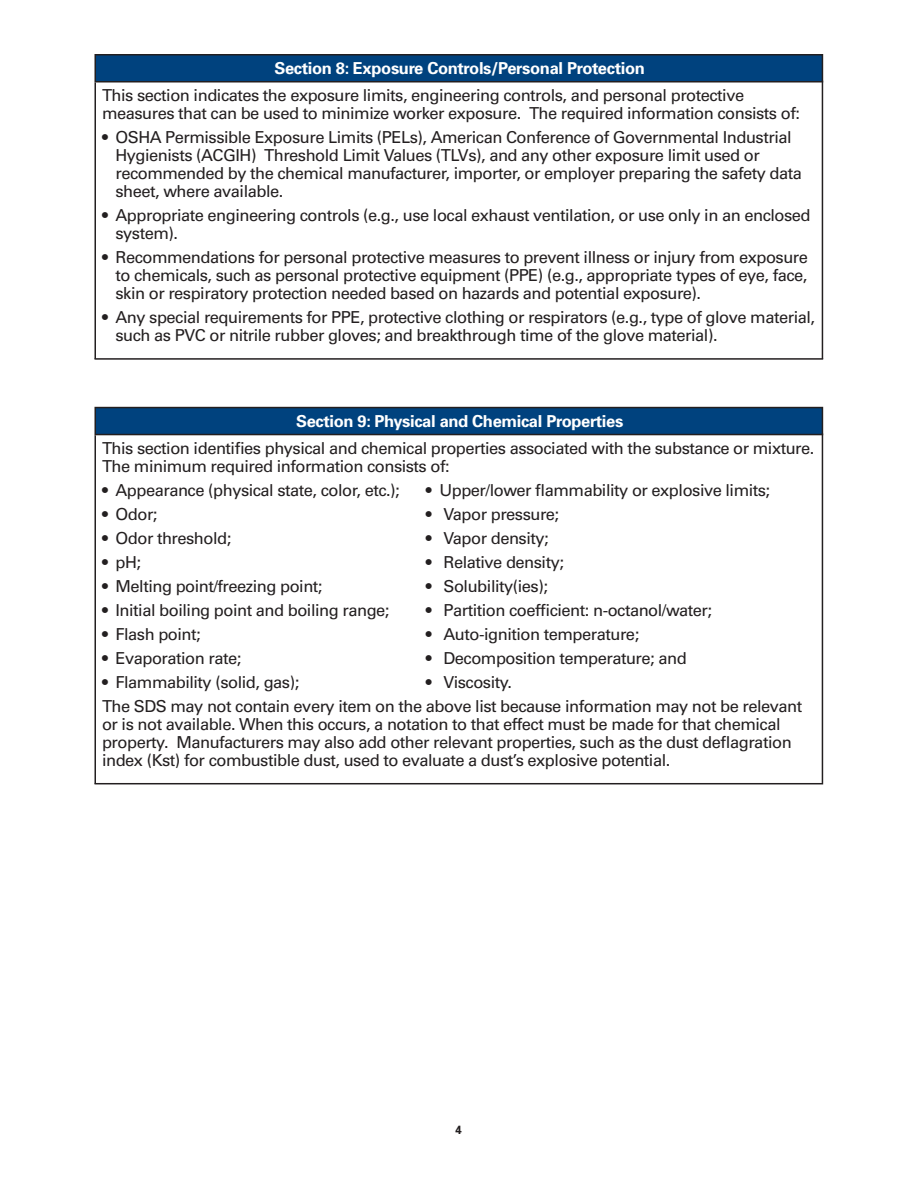
<style>
.page{position:relative;width:918px;height:1188px;background:#fff}
.page>*{position:absolute;margin:0;border:0;box-sizing:border-box;transform-origin:0 0}
.t1{font:16.5px/18px "Univers";letter-spacing:-.03em;color:#231f20}
.t2{font:700 16.5px "Univers";letter-spacing:-.02em;color:#fff}
.t3{font:700 12px "Univers";color:#231f20}
</style>
<div class="page">
<div style="left:95px;top:55px;width:727px;height:27px;background:#00427e"></div>
<div style="left:94px;top:54px;width:729px;height:28px;border:2px solid #231f20"></div>
<hr style="left:94px;top:82px;width:2px;height:277px;background:#231f20">
<hr style="left:822px;top:81px;width:1px;height:278px;background:#231f20">
<hr style="left:94px;top:358px;width:729px;height:2px;background:#231f20">
<div style="left:95px;top:408px;width:727px;height:27px;background:#00427e"></div>
<div style="left:94px;top:407px;width:729px;height:28px;border:2px solid #231f20"></div>
<hr style="left:94px;top:435px;width:2px;height:349px;background:#231f20">
<hr style="left:822px;top:433px;width:1px;height:350px;background:#231f20">
<hr style="left:94px;top:783px;width:729px;height:1px;background:#231f20">
<h2 class="t2" style="left:274px;top:58px;width:372px">Section 8: Exposure Controls/Personal Protection</h2>
<p class="t1" style="left:102px;top:87px;width:699px">This section indicates the exposure limits, engineering controls, and personal protective measures that can be used to minimize worker exposure. The required information consists of:</p>
<p class="t1" style="left:116px;top:129px;width:688px;text-indent:-14px">• OSHA Permissible Exposure Limits (PELs), American Conference of Governmental Industrial Hygienists (ACGIH) Threshold Limit Values (TLVs), and any other exposure limit used or recommended by the chemical manufacturer, importer, or employer preparing the safety data sheet, where available.</p>
<p class="t1" style="left:116px;top:207px;width:697px;text-indent:-14px">• Appropriate engineering controls (e.g., use local exhaust ventilation, or use only in an enclosed system).</p>
<p class="t1" style="left:116px;top:249px;width:694px;text-align:justify;text-indent:-14px">• Recommendations for personal protective measures to prevent illness or injury from exposure to chemicals, such as personal protective equipment (PPE) (e.g., appropriate types of eye, face, skin or respiratory protection needed based on hazards and potential exposure).</p>
<p class="t1" style="left:116px;top:309px;width:701px;text-indent:-14px">• Any special requirements for PPE, protective clothing or respirators (e.g., type of glove material, such as PVC or nitrile rubber gloves; and breakthrough time of the glove material).</p>
<h2 class="t2" style="left:296px;top:411px;width:329px">Section 9: Physical and Chemical Properties</h2>
<p class="t1" style="left:102px;top:439px;width:714px">This section identifies physical and chemical properties associated with the substance or mixture.<br>The minimum required information consists of:</p>
<p class="t1" style="left:102px;top:481px;width:299px">• Appearance (physical state, color, etc.);</p>
<p class="t1" style="left:426px;top:481px;width:346px">• Upper/lower flammability or explosive limits;</p>
<p class="t1" style="left:102px;top:505px;width:57px">• Odor;</p>
<p class="t1" style="left:426px;top:505px;width:135px">• Vapor pressure;</p>
<p class="t1" style="left:102px;top:529px;width:131px">• Odor threshold;</p>
<p class="t1" style="left:426px;top:529px;width:124px">• Vapor density;</p>
<p class="t1" style="left:102px;top:553px;width:41px">• pH;</p>
<p class="t1" style="left:426px;top:553px;width:140px">• Relative density;</p>
<p class="t1" style="left:102px;top:577px;width:222px">• Melting point/freezing point;</p>
<p class="t1" style="left:426px;top:577px;width:123px">• Solubility(ies);</p>
<p class="t1" style="left:102px;top:601px;width:289px">• Initial boiling point and boiling range;</p>
<p class="t1" style="left:426px;top:601px;width:288px">• Partition coefficient: n-octanol/water;</p>
<p class="t1" style="left:102px;top:625px;width:100px">• Flash point;</p>
<p class="t1" style="left:426px;top:625px;width:215px">• Auto-ignition temperature;</p>
<p class="t1" style="left:102px;top:649px;width:141px">• Evaporation rate;</p>
<p class="t1" style="left:426px;top:649px;width:262px">• Decomposition temperature; and</p>
<p class="t1" style="left:102px;top:673px;width:199px">• Flammability (solid, gas);</p>
<p class="t1" style="left:426px;top:673px;width:88px">• Viscosity.</p>
<p class="t1" style="left:102px;top:697px;width:702px">The SDS may not contain every item on the above list because information may not be relevant or is not available. When this occurs, a notation to that effect must be made for that chemical property. Manufacturers may also add other relevant properties, such as the dust deflagration index (Kst) for combustible dust, used to evaluate a dust’s explosive potential.</p>
<p class="t3" style="left:455px;top:1122px;width:8px">4</p>
</div>
